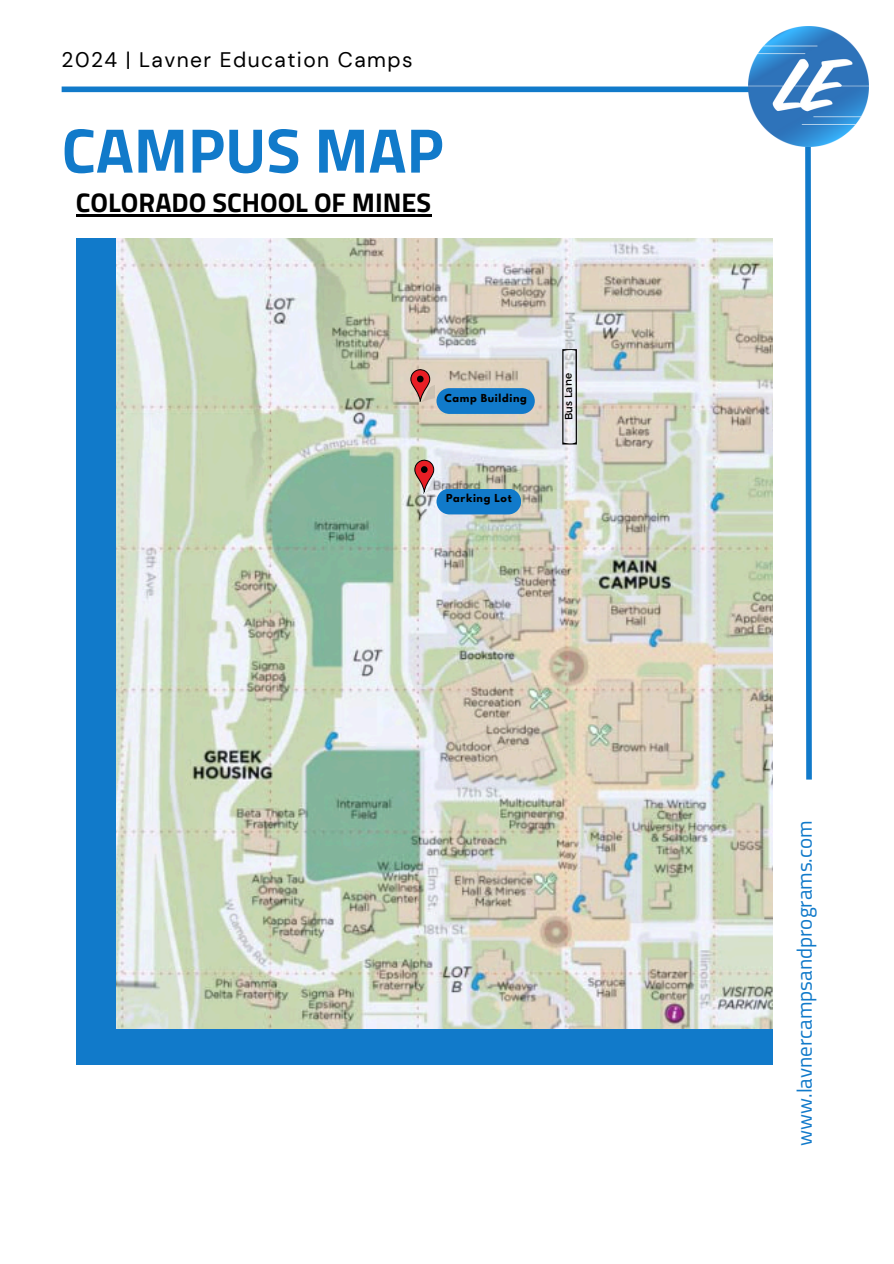
<style>
.page{position:relative;width:894px;height:1264px;background:#fff}
.page>*{position:absolute;margin:0;border:0;box-sizing:border-box;transform-origin:0 0}
.t1{font:700 63px "Titillium Web";color:#117aca}
.t2{font:700 27px "Titillium Web";color:#000}
.t3{font:21px "Titillium Web";color:#117aca}
.t4{font:21px "DM Sans";letter-spacing:.07em;color:#000}
.t5{font:10.5px "Montserrat";color:#000}
.t6{font:700 9.75px "League Spartan";letter-spacing:.07em;color:#000}
</style>
<div class="page">
<svg style="left:805px;top:147px;width:7px;height:633px"></svg>
<div style="left:62px;top:86px;width:769px;height:6px;background:#117aca"></div>
<img style="left:748px;top:26px;width:120px;height:121px">
<div style="left:76px;top:238px;width:696px;height:826px;background:#117aca"></div>
<img style="left:117px;top:238px;width:655px;height:790px">
<svg style="left:414px;top:459px;width:107px;height:55px"></svg>
<svg style="left:410px;top:369px;width:124px;height:45px"></svg>
<svg style="left:562px;top:349px;width:14px;height:95px"></svg>
<hr style="left:76px;top:214px;width:355px;height:2px;background:#000">
<p class="t4" style="left:62px;top:46px;width:352px">2024 | Lavner Education Camps</p>
<p class="t1" style="left:62px;top:101px;width:383px">CAMPUS MAP</p>
<h4 class="t2" style="left:76px;top:181px;width:357px">COLORADO SCHOOL OF MINES</h4>
<p class="t6" style="left:444px;top:393px;width:84px">Camp Building</p>
<h2 class="t6" style="left:446px;top:493px;width:67px">Parking Lot</h2>
<p class="t5" style="left:562px;top:420px;width:48px;rotate:-91deg">Bus Lane</p>
<p class="t3" style="left:787px;top:1145px;width:327px;rotate:-90deg">www.lavnercampsandprograms.com</p>
</div>
